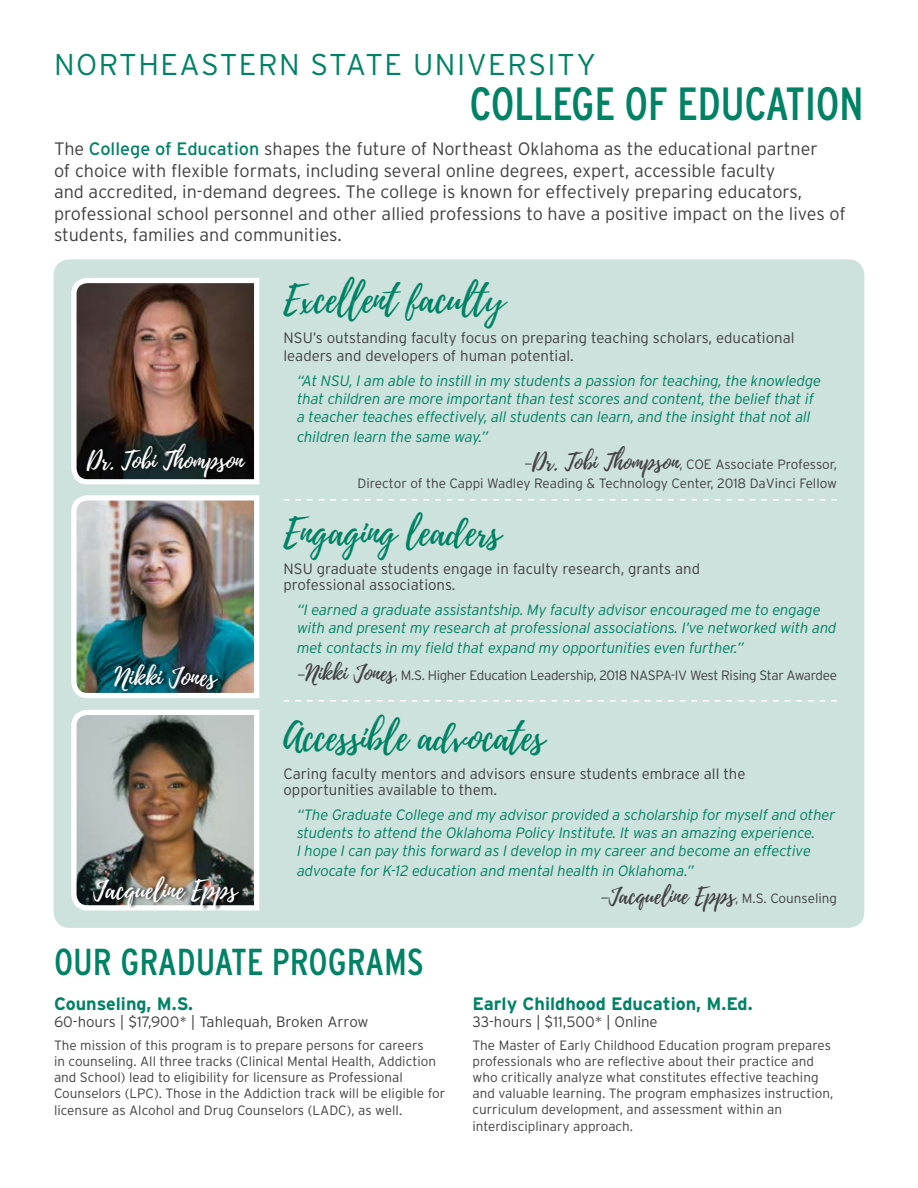
<style>
.page{position:relative;width:918px;height:1188px;background:#fff}
.page>*{position:absolute;margin:0;border:0;box-sizing:border-box;transform-origin:0 0}
.H3_-_College{font:condensed 46.5px "Interstate";letter-spacing:-.01em;color:#008265}
.H4_-_Highlight_Subje{font:37.5px "Playlist Script";letter-spacing:-.01em;color:#008265}
.H4-_Degree_Programs{font:condensed 37.5px "Interstate";color:#008265}
.H2_-_NSU{font:300 30px "Interstate";letter-spacing:.05em;color:#008265}
.t1{font:25.5px "Playlist Script";color:#fff}
.t2{font:24px "Playlist Script";color:#fff}
.t3{font:300 18px/21.6px "Interstate";color:#414042}
.h5_Majors{font:700 18px "Interstate";color:#008265}
.t4{font:italic 300 15px/18px "Interstate";letter-spacing:-.01em;color:#008265}
.College_Degree_Info{font:300 15px/16.5px "Interstate";color:#414042}
.t5{font:300 13.5px/16.2px "Interstate";color:#414042}
.t6{font:300 13.5px "Interstate";letter-spacing:-.025em;color:#414042}
.s1{font-weight:400;color:#008265}
.s2{font-family:"Playlist Script";font-weight:400;font-size:22.5px}
</style>
<div class="page">
<div style="left:54px;top:259px;width:810px;height:669px;background:#cde2dc;border-radius:16px"></div>
<img style="left:71px;top:709px;width:189px;height:202px">
<img style="left:71px;top:495px;width:189px;height:203px">
<svg style="left:71px;top:278px;width:189px;height:207px;background:#70594f"></svg>
<div style="left:87px;top:441px;width:165px;height:39px;background:#000;opacity:.75"></div>
<div style="left:95px;top:873px;width:150px;height:38px;background:#000;opacity:.75"></div>
<div style="left:116px;top:662px;width:108px;height:32px;background:#000;opacity:.75"></div>
<svg style="left:284px;top:499px;width:553px;height:2px"></svg>
<svg style="left:284px;top:700px;width:553px;height:2px"></svg>
<h2 class="H2_-_NSU" style="left:54px;top:46px;width:543px">NORTHEASTERN STATE UNIVERSITY</h2>
<h3 class="H3_-_College" style="left:470px;top:75px;width:396px">COLLEGE OF EDUCATION</h3>
<p class="t3" style="left:54px;top:138px;width:793px">The <span class="s1">College of Education</span> shapes the future of Northeast Oklahoma as the educational partner<br>of choice with flexible formats, including several online degrees, expert, accessible faculty<br>and accredited, in-demand degrees. The college is known for effectively preparing educators, professional school personnel and other allied professions to have a positive impact on the lives of students, families and communities.</p>
<h4 class="H4_-_Highlight_Subje" style="left:284px;top:273px;width:223px">Excellent faculty</h4>
<p class="College_Degree_Info" style="left:284px;top:329px;width:513px;line-height:18px">NSU’s outstanding faculty focus on preparing teaching scholars, educational leaders and developers of human potential.</p>
<p class="t4" style="left:297px;top:371px;width:526px">“At NSU, I am able to instill in my students a passion for teaching, the knowledge that children are more important than test scores and content, the belief that if a teacher teaches effectively, all students can learn, and the insight that not all</p>
<p class="t4" style="left:297px;top:427px;width:193px">children learn the same way.”</p>
<p class="t5" style="left:358px;top:454px;width:481px;line-height:19.8px;text-align:right">—<span class="s2">Dr. Tobi Thompson</span>, COE Associate Professor,<br>Director of the Cappi Wadley Reading &amp; Technology Center, 2018 DaVinci Fellow</p>
<h4 class="H4_-_Highlight_Subje" style="left:284px;top:506px;width:219px">Engaging leaders</h4>
<p class="College_Degree_Info" style="left:284px;top:560px;width:418px">NSU graduate students engage in faculty research, grants and professional associations.</p>
<p class="t4" style="left:297px;top:601px;width:541px">“I earned a graduate assistantship. My faculty advisor encouraged me to engage with and present my research at professional associations. I’ve networked with and</p>
<p class="t4" style="left:297px;top:638px;width:449px">met contacts in my field that expand my opportunities even further.”</p>
<p class="t6" style="left:298px;top:667px;width:541px">—<span class="s2">Nikki Jones</span>, M.S. Higher Education Leadership, 2018 NASPA-IV West Rising Star Awardee</p>
<h4 class="H4_-_Highlight_Subje" style="left:284px;top:711px;width:263px">Accessible advocates</h4>
<p class="College_Degree_Info" style="left:284px;top:765px;width:464px">Caring faculty mentors and advisors ensure students embrace all the opportunities available to them.</p>
<p class="t4" style="left:297px;top:806px;width:540px">“The Graduate College and my advisor provided a scholarship for myself and other students to attend the Oklahoma Policy Institute. It was an amazing experience.<br>I hope I can pay this forward as I develop in my career and become an effective</p>
<p class="t4" style="left:297px;top:862px;width:399px">advocate for K-12 education and mental health in Oklahoma.”</p>
<p class="t5" style="left:601px;top:890px;width:238px">—<span class="s2">Jacqueline Epps</span>, M.S. Counseling</p>
<h4 class="H4-_Degree_Programs" style="left:54px;top:939px;width:371px">OUR GRADUATE PROGRAMS</h4>
<h5 class="h5_Majors" style="left:54px;top:993px;width:141px">Counseling, M.S.</h5>
<p class="College_Degree_Info" style="left:54px;top:1013px;width:316px">60-hours | $17,900* | Tahlequah, Broken Arrow</p>
<p class="t5" style="left:54px;top:1037px;width:393px">The mission of this program is to prepare persons for careers<br>in counseling. All three tracks (Clinical Mental Health, Addiction and School) lead to eligibility for licensure as Professional Counselors (LPC). Those in the Addiction track will be eligible for licensure as Alcohol and Drug Counselors (LADC), as well.</p>
<h3 class="t2" style="left:87px;top:443px;width:159px">Dr. Tobi Thompson</h3>
<h3 class="t1" style="left:115px;top:659px;width:103px">Nikki Jones</h3>
<h3 class="t1" style="left:94px;top:872px;width:145px">Jacqueline Epps</h3>
<h5 class="h5_Majors" style="left:472px;top:993px;width:282px">Early Childhood Education, M.Ed.</h5>
<p class="College_Degree_Info" style="left:472px;top:1013px;width:187px">33-hours | $11,500* | Online</p>
<p class="t5" style="left:472px;top:1037px;width:363px">The Master of Early Childhood Education program prepares professionals who are reflective about their practice and who critically analyze what constitutes effective teaching and valuable learning. The program emphasizes instruction, curriculum development, and assessment within an interdisciplinary approach.</p>
</div>
